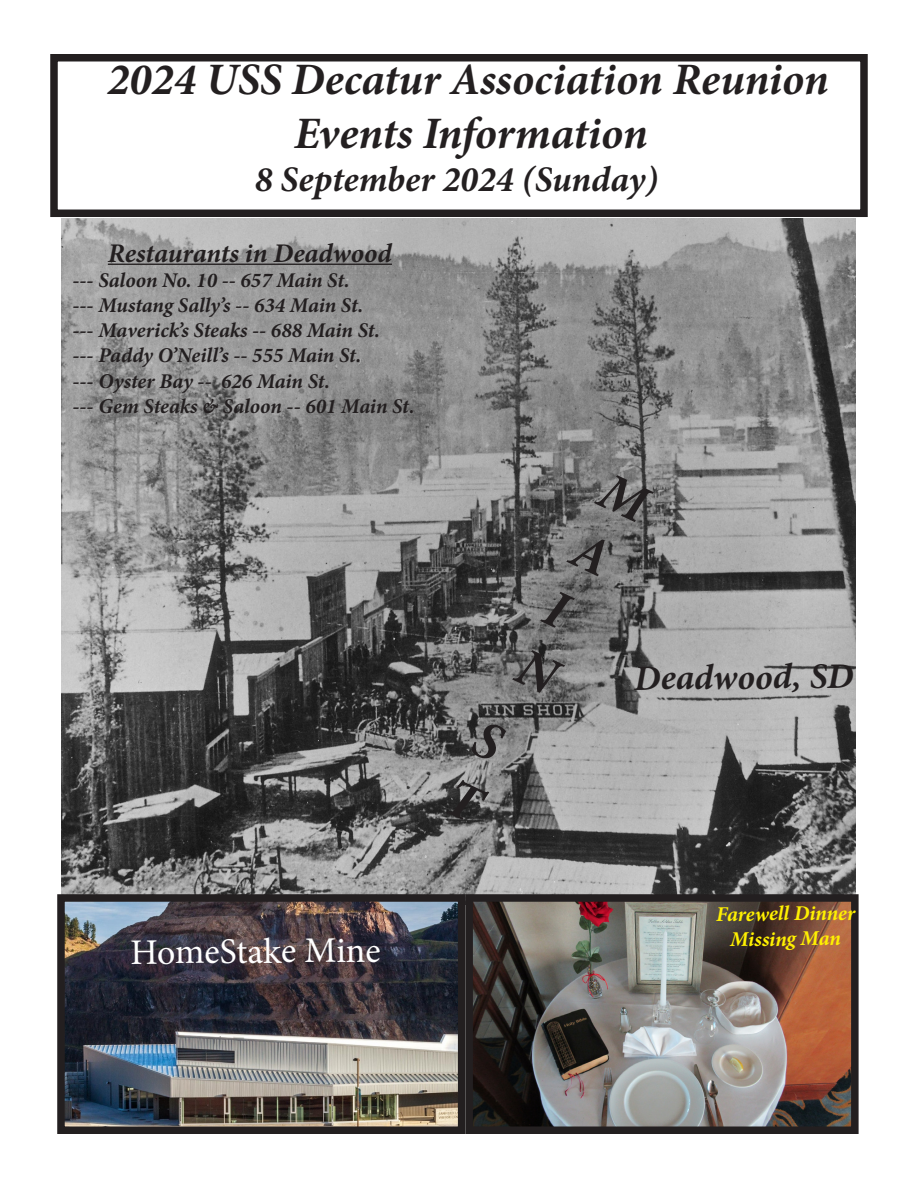
<style>
.page{position:relative;width:918px;height:1188px;background:#fff}
.page>*{position:absolute;margin:0;border:0;box-sizing:border-box;transform-origin:0 0}
.t1{font:italic 700 45px/54px "Minion Pro";color:#231f20;text-align:center}
.t2{font:italic 700 36px "Minion Pro";color:#231f20}
.t3{font:36px "Minion Pro";letter-spacing:-.015em;color:#fff}
.t4{font:italic 700 27px "Minion Pro";letter-spacing:-.005em;color:#231f20}
.t5{font:italic 700 21px/25.2px "Minion Pro";letter-spacing:-.005em;color:#231f20}
.t6{font:italic 700 21px/25px "Minion Pro";color:#fff101;text-align:center}
</style>
<div class="page">
<div style="left:50px;top:54px;width:818px;height:163px;border:8px solid #231f20"></div>
<img style="left:62px;top:218px;width:793px;height:676px">
<img style="left:66px;top:903px;width:390px;height:222px">
<div style="left:57px;top:894px;width:408px;height:240px;border:8px solid #231f20"></div>
<img style="left:474px;top:903px;width:376px;height:222px">
<div style="left:465px;top:894px;width:394px;height:240px;border:8px solid #231f20"></div>
<hr style="left:108px;top:264px;width:284px;height:1px;background:#231f20">
<svg style="left:566px;top:471px;width:88px;height:105px;background:#737373"></svg>
<svg style="left:540px;top:589px;width:35px;height:41px"></svg>
<svg style="left:512px;top:648px;width:53px;height:50px;background:#6f6f6f"></svg>
<svg style="left:445px;top:719px;width:62px;height:106px;background:#6f6f6f"></svg>
<p class="t1" style="left:107px;top:52px;width:723px">2024 USS Decatur Association Reunion<br>Events Information</p>
<p class="t2" style="left:255px;top:154px;width:405px">8 September 2024 (Sunday)</p>
<p class="t4" style="left:108px;top:234px;width:286px">Restaurants in Deadwood</p>
<p class="t5" style="left:72px;top:267px;width:344px">--- Saloon No. 10 -- 657 Main St.<br>--- Mustang Sally’s -- 634 Main St.<br>--- Maverick’s Steaks -- 688 Main St.<br>--- Paddy O’Neill’s -- 555 Main St.<br>--- Oyster Bay -- 626 Main St.<br>--- Gem Steaks &amp; Saloon -- 601 Main St.</p>
<p class="t3" style="left:131px;top:927px;width:252px">HomeStake Mine</p>
<p class="t2" style="left:634px;top:652px;width:221px">Deadwood, SD</p>
<p class="t6" style="left:716px;top:902px;width:141px;rotate:-1deg">Farewell Dinner<br>Missing Man</p>
</div>
